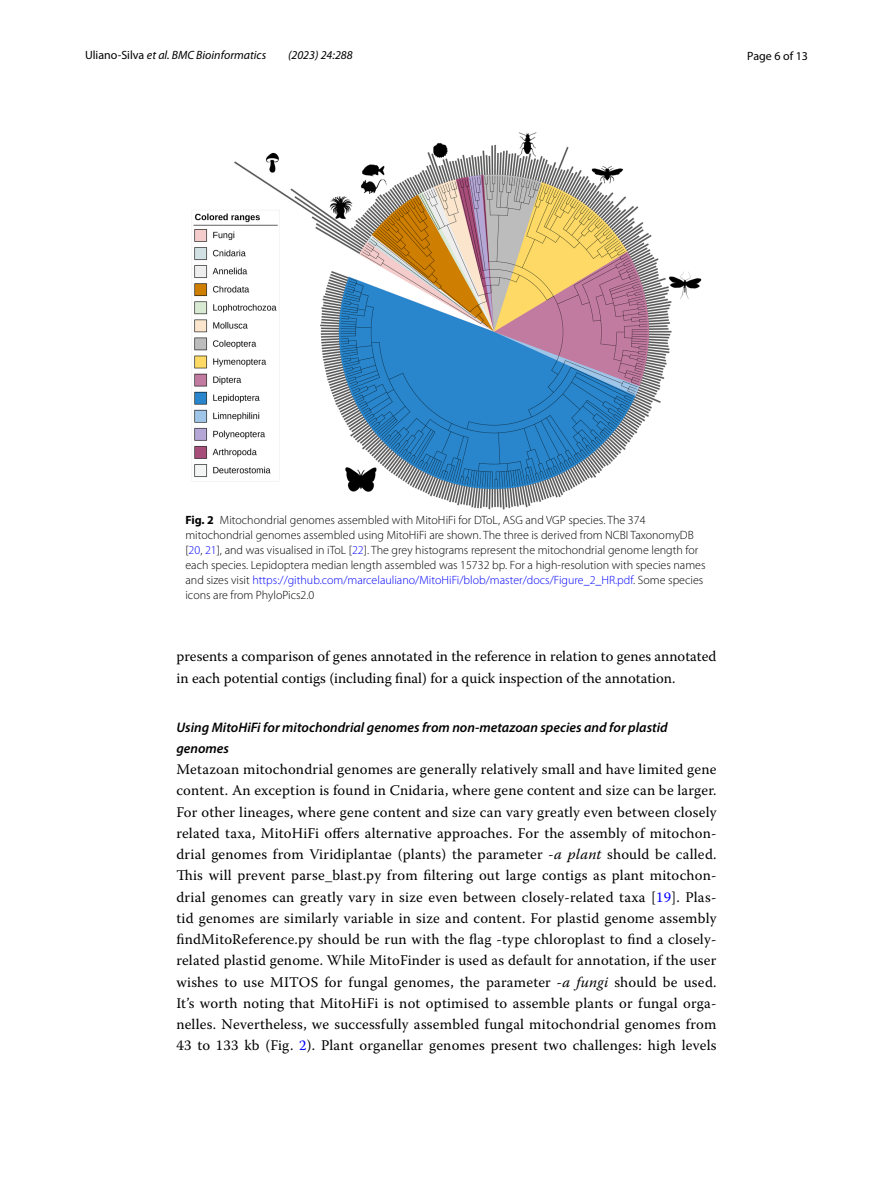
<style>
.page{position:relative;width:893px;height:1187px;background:#fff}
.page>*{position:absolute;margin:0;border:0;box-sizing:border-box;transform-origin:0 0}
.t1{font:14.7px/21.3px "Warnock Pro";color:#000}
.t2{font:italic 600 13.8px/21.1px "Myriad Pro";color:#000}
.t3{font:300 12px/15px "Myriad Pro";color:#000}
.t4{font:italic 12px "Myriad Pro";color:#000}
.t5{font:12px "Myriad Pro";color:#000}
.s1{font-style:normal}
.s2{font-weight:700}
.s3{color:#00f}
.s4{font-style:italic}
</style>
<div class="page">
<img style="left:192px;top:133px;width:510px;height:376px">
<p class="t4" style="left:85px;top:48px;width:183px"><span class="s1">Uliano‑Silva</span> et al. BMC Bioinformatics</p>
<p class="t4" style="left:288px;top:48px;width:66px">(2023) 24:288</p>
<p class="t5" style="left:747px;top:48px;width:62px">Page 6 of 13</p>
<p class="t3" style="left:185px;top:513px;width:521px"><span class="s2">Fig. 2</span> Mitochondrial genomes assembled with MitoHiFi for DToL, ASG and VGP species. The 374 mitochondrial genomes assembled using MitoHiFi are shown. The three is derived from NCBI TaxonomyDB [<span class="s3">20</span>, <span class="s3">21</span>], and was visualised in iToL [<span class="s3">22</span>]. The grey histograms represent the mitochondrial genome length for each species. Lepidoptera median length assembled was 15732 bp. For a high-resolution with species names and sizes visit <span class="s3">https://github.com/marcelauliano/MitoHiFi/blob/master/docs/Figure_2_HR.pdf</span>. Some species icons are from PhyloPics2.0</p>
<p class="t1" style="left:176px;top:645px;width:541px">presents a comparison of genes annotated in the reference in relation to genes annotated in each potential contigs (including final) for a quick inspection of the annotation.</p>
<p class="t2" style="left:176px;top:716px;width:493px">Using MitoHiFi for mitochondrial genomes from non‑metazoan species and for plastid genomes</p>
<p class="t1" style="left:176px;top:758px;width:542px;text-align:justify">Metazoan mitochondrial genomes are generally relatively small and have limited gene content. An exception is found in Cnidaria, where gene content and size can be larger.<br>For other lineages, where gene content and size can vary greatly even between closely related taxa, MitoHiFi offers alternative approaches. For the assembly of mitochon&shy;drial genomes from Viridiplantae (plants) the parameter <span class="s4">-a plant</span> should be called.<br>This will prevent parse_blast.py from filtering out large contigs as plant mitochon&shy;drial genomes can greatly vary in size even between closely-related taxa [<span class="s3">19</span>]. Plas&shy;tid genomes are similarly variable in size and content. For plastid genome assembly findMitoReference.py should be run with the flag -type chloroplast to find a closely&shy;related plastid genome. While MitoFinder is used as default for annotation, if the user wishes to use MITOS for fungal genomes, the parameter <span class="s4">-a fungi</span> should be used.<br>It’s worth noting that MitoHiFi is not optimised to assemble plants or fungal orga&shy;nelles. Nevertheless, we successfully assembled fungal mitochondrial genomes from 43 to 133 kb (Fig. <span class="s3">2</span>). Plant organellar genomes present two challenges: high levels</p>
</div>
